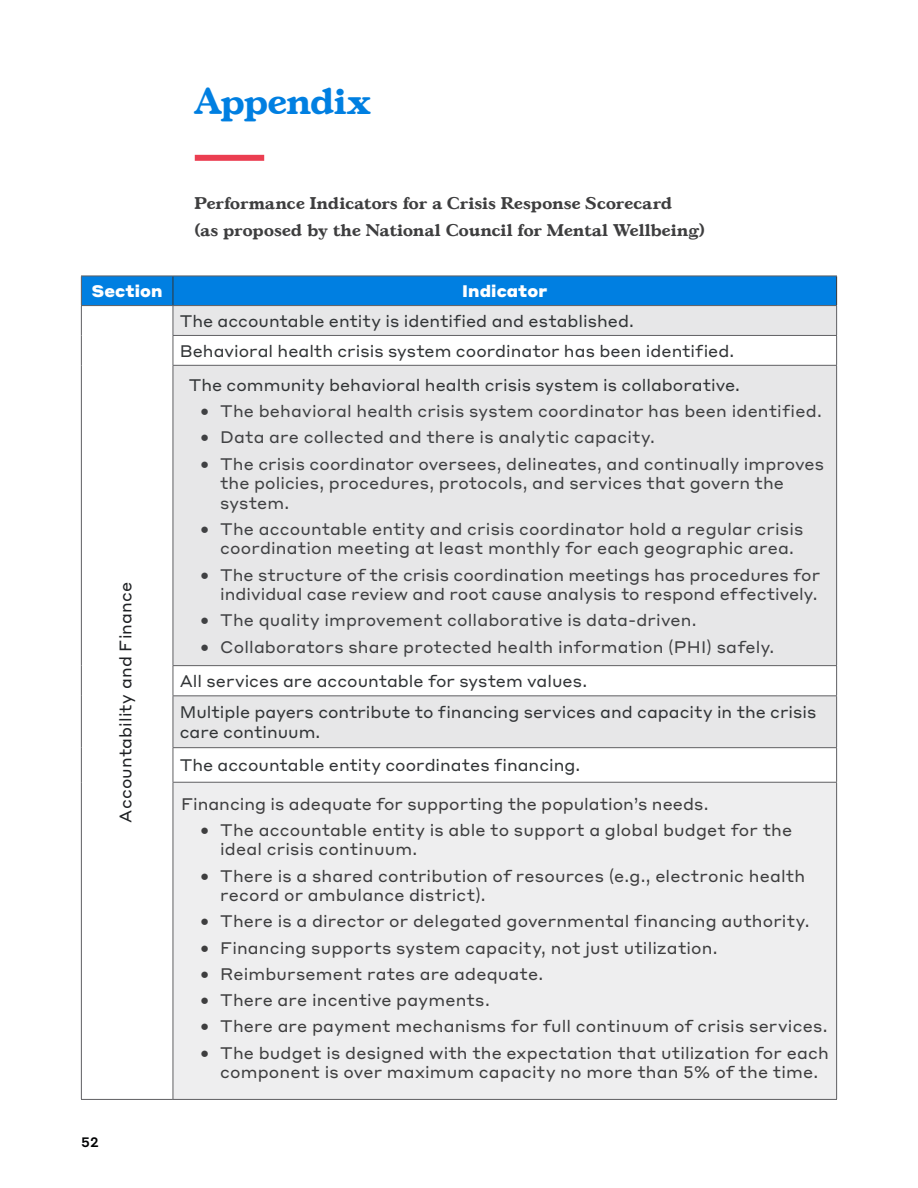
<style>
.page{position:relative;width:918px;height:1188px;background:#fff}
.page>*{position:absolute;margin:0;border:0;box-sizing:border-box;transform-origin:0 0}
.H1_-_Chapter_Titles{font:700 36px "Gascogne TS";color:#007fe1}
.t1{font:16.5px/19.5px "Styrene A";letter-spacing:.005em;color:#404143}
.Table_Body{font:16.5px/19.5px "Styrene A";letter-spacing:.01em;color:#3e3e3f}
.Table_Body-2{font:16.5px/19.5px "Styrene A";color:#323537}
.H4_-_Bold{font:700 16.5px/27px "Gascogne TS";letter-spacing:.025em;color:#3e3e3f}
.Table_Figure_-_Sourc{font:16.5px "Styrene A";letter-spacing:.01em;color:#1f2124}
.Table_Headers{font:900 16.5px "Styrene A";letter-spacing:.005em;color:#fff}
.t2{font:500 13.5px "Styrene A";color:#010203}
</style>
<div class="page">
<svg style="left:174px;top:366px;width:662px;height:381px;background:#e8e8e9"></svg>
<div style="left:173px;top:782px;width:664px;height:317px;background:#eeeeef"></div>
<hr style="left:81px;top:365px;width:1px;height:301px;background:#5f5f62">
<hr style="left:173px;top:365px;width:664px;height:1px;background:#5f5f62">
<hr style="left:173px;top:366px;width:1px;height:299px;background:#5f5f62">
<hr style="left:836px;top:366px;width:1px;height:299px;background:#5f5f62">
<hr style="left:81px;top:666px;width:1px;height:30px;background:#5f5f62">
<hr style="left:173px;top:665px;width:664px;height:1px;background:#5f5f62">
<svg style="left:173px;top:666px;width:1px;height:29px"></svg>
<svg style="left:836px;top:666px;width:1px;height:29px"></svg>
<hr style="left:81px;top:696px;width:1px;height:52px;background:#5f5f62">
<hr style="left:173px;top:695px;width:664px;height:1px;background:#5f5f62">
<hr style="left:173px;top:696px;width:1px;height:51px;background:#5f5f62">
<hr style="left:836px;top:696px;width:1px;height:51px;background:#5f5f62">
<hr style="left:81px;top:748px;width:1px;height:34px;background:#5f5f62">
<hr style="left:173px;top:747px;width:664px;height:1px;background:#5f5f62">
<hr style="left:173px;top:748px;width:1px;height:34px;background:#5f5f62">
<hr style="left:836px;top:748px;width:1px;height:34px;background:#5f5f62">
<hr style="left:81px;top:782px;width:1px;height:317px;background:#5f5f62">
<hr style="left:173px;top:782px;width:664px;height:1px;background:#5f5f62">
<hr style="left:173px;top:783px;width:1px;height:316px;background:#5f5f62">
<hr style="left:836px;top:783px;width:1px;height:316px;background:#5f5f62">
<hr style="left:81px;top:1099px;width:92px;height:1px;background:#5f5f62">
<hr style="left:173px;top:1099px;width:664px;height:1px;background:#5f5f62">
<svg style="left:81px;top:276px;width:756px;height:89px"></svg>
<hr style="left:81px;top:305px;width:92px;height:1px;background:#5f5f62">
<hr style="left:173px;top:305px;width:664px;height:1px;background:#5f5f62">
<div style="left:195px;top:155px;width:69px;height:6px;background:#eb3e51"></div>
<p class="H1_-_Chapter_Titles" style="left:195px;top:78px;width:177px">Appendix</p>
<p class="H4_-_Bold" style="left:195px;top:189px;width:511px">Performance Indicators for a Crisis Response Scorecard<br>(as proposed by the National Council for Mental Wellbeing)</p>
<p class="Table_Headers" style="left:92px;top:277px;width:72px">Section</p>
<p class="Table_Headers" style="left:462px;top:277px;width:87px">Indicator</p>
<p class="Table_Body-2" style="left:180px;top:310px;width:456px">The accountable entity is identified and established.</p>
<p class="Table_Body-2" style="left:180px;top:340px;width:556px">Behavioral health crisis system coordinator has been identified.</p>
<p class="Table_Body-2" style="left:189px;top:374px;width:553px">The community behavioral health crisis system is collaborative.</p>
<p class="t1" style="left:200px;top:400px;width:623px">• The behavioral health crisis system coordinator has been identified.</p>
<p class="t1" style="left:200px;top:426px;width:457px">• Data are collected and there is analytic capacity.</p>
<p class="t1" style="left:220px;top:453px;width:606px;text-indent:-20px">• The crisis coordinator oversees, delineates, and continually improves the policies, procedures, protocols, and services that govern the system.</p>
<p class="t1" style="left:220px;top:518px;width:585px;text-indent:-20px">• The accountable entity and crisis coordinator hold a regular crisis coordination meeting at least monthly for each geographic area.</p>
<p class="t1" style="left:200px;top:564px;width:622px;text-align:right">• The structure of the crisis coordination meetings has procedures for individual case review and root cause analysis to respond effectively.</p>
<p class="t1" style="left:200px;top:609px;width:498px">• The quality improvement collaborative is data-driven.</p>
<p class="t1" style="left:200px;top:636px;width:576px">• Collaborators share protected health information (PHI) safely.</p>
<p class="Table_Body-2" style="left:180px;top:670px;width:409px">All services are accountable for system values.</p>
<p class="Table_Body-2" style="left:180px;top:701px;width:638px">Multiple payers contribute to financing services and capacity in the crisis care continuum.</p>
<p class="Table_Body-2" style="left:180px;top:754px;width:402px">The accountable entity coordinates financing.</p>
<p class="Table_Body" style="left:181px;top:793px;width:529px">Financing is adequate for supporting the population’s needs.</p>
<p class="Table_Body" style="left:220px;top:819px;width:573px;text-indent:-20px">• The accountable entity is able to support a global budget for the ideal crisis continuum.</p>
<p class="Table_Body" style="left:220px;top:865px;width:586px;text-indent:-20px">• There is a shared contribution of resources (e.g., electronic health record or ambulance district).</p>
<p class="Table_Body" style="left:200px;top:910px;width:611px">• There is a director or delegated governmental financing authority.</p>
<p class="Table_Body" style="left:200px;top:937px;width:519px">• Financing supports system capacity, not just utilization.</p>
<p class="Table_Body" style="left:200px;top:963px;width:345px">• Reimbursement rates are adequate.</p>
<p class="Table_Body" style="left:200px;top:989px;width:291px">• There are incentive payments.</p>
<p class="Table_Body" style="left:200px;top:1015px;width:629px">• There are payment mechanisms for full continuum of crisis services.</p>
<p class="Table_Body" style="left:200px;top:1042px;width:630px;text-align:center">• The budget is designed with the expectation that utilization for each component is over maximum capacity no more than 5% of the time.</p>
<p class="Table_Figure_-_Sourc" style="left:112px;top:823px;width:242px;rotate:-90deg">Accountability and Finance</p>
<p class="t2" style="left:81px;top:1130px;width:19px">52</p>
</div>
